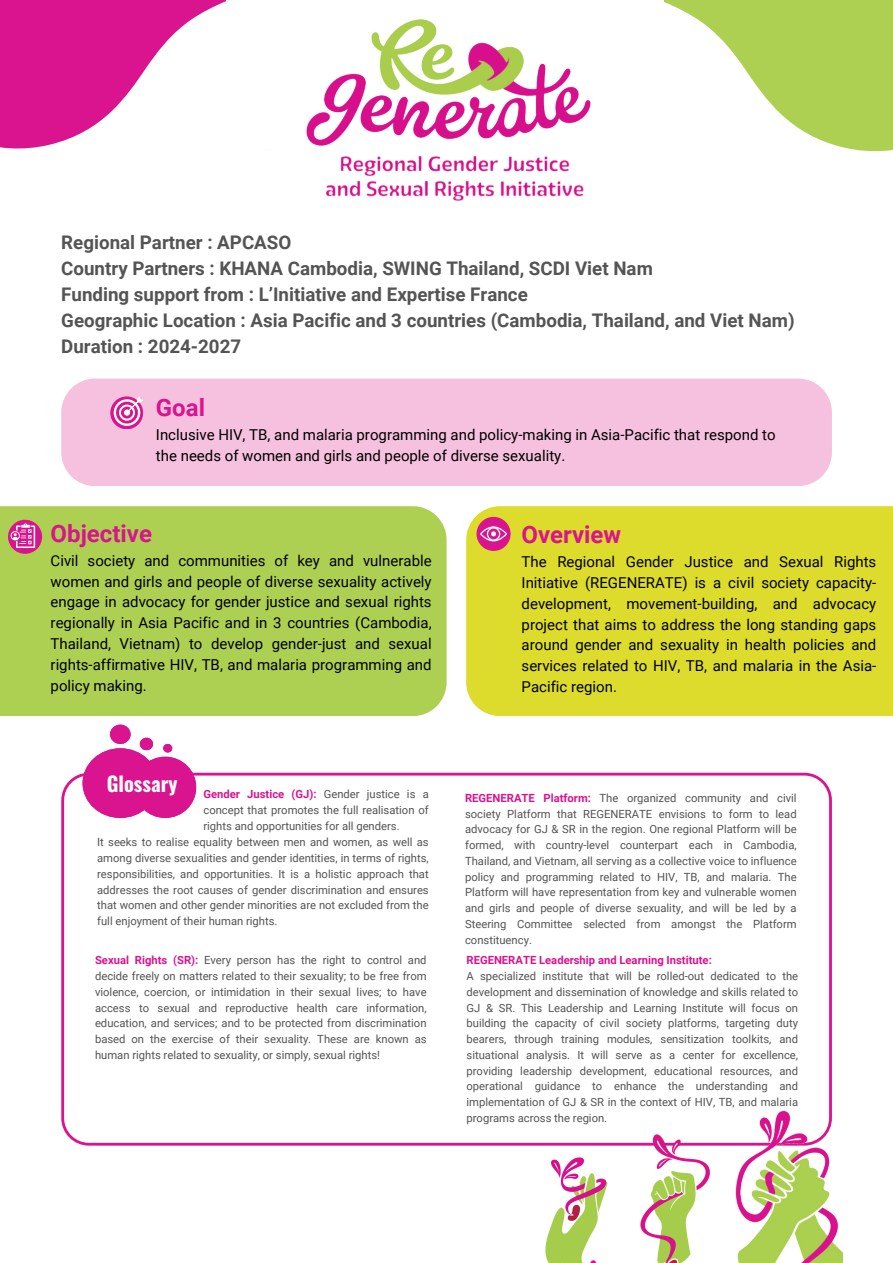
<style>
.page{position:relative;width:893px;height:1263px;background:#fff}
.page>*{position:absolute;margin:0;border:0;box-sizing:border-box;transform-origin:0 0}
.t1{font:700 24px "Roboto";color:#da138e}
.t2{font:700 20.25px "Oswald";color:#fff}
.t3{font:700 18.75px/25.9px "Roboto";color:#545454}
.t4{font:15px/20.9px "Roboto";color:#000;text-align:justify}
.t5{font:11.25px/15.8px "Roboto";color:#545454;text-align:justify}
.t6{font:700 11.25px "Roboto";color:#da138e}
.s1{font-weight:700;color:#da138e}
</style>
<div class="page">
<img style="left:306px;top:19px;width:285px;height:127px">
<svg style="left:0;top:0;width:226px;height:149px"></svg>
<svg style="left:665px;top:1px;width:228px;height:151px"></svg>
<div style="left:466px;top:506px;width:427px;height:210px;background:#dddb2b"></div>
<div style="left:476px;top:517px;width:34px;height:34px;background:#da138e;border-radius:50%"></div>
<svg style="left:480px;top:526px;width:27px;height:15px"></svg>
<div style="left:0;top:506px;width:446px;height:210px;background:#add053"></div>
<svg style="left:8px;top:520px;width:34px;height:34px"></svg>
<svg style="left:11px;top:523px;width:24px;height:25px"></svg>
<div style="left:61px;top:379px;width:771px;height:107px;background:#f5c1de"></div>
<svg style="left:110px;top:396px;width:33px;height:33px"></svg>
<svg style="left:114px;top:396px;width:29px;height:30px"></svg>
<svg style="left:61px;top:773px;width:771px;height:372px"></svg>
<svg style="left:83px;top:725px;width:113px;height:93px"></svg>
<img style="left:731px;top:1108px;width:112px;height:155px">
<img style="left:633px;top:1127px;width:85px;height:136px">
<img style="left:545px;top:1157px;width:63px;height:106px">
<img style="left:325px;top:150px;width:342px;height:51px">
<p class="t3" style="left:61px;top:230px;width:735px">Regional Partner : APCASO<br>Country Partners : KHANA Cambodia, SWING Thailand, SCDI Viet Nam<br>Funding support from : L’Initiative and Expertise France<br>Geographic Location : Asia Pacific and 3 countries (Cambodia, Thailand, and Viet Nam)<br>Duration : 2024-2027</p>
<p class="t1" style="left:156px;top:393px;width:51px">Goal</p>
<p class="t4" style="left:156px;top:424px;width:621px">Inclusive HIV, TB, and malaria programming and policy-making in Asia-Pacific that respond to the needs of women and girls and people of diverse sexuality.</p>
<p class="t1" style="left:51px;top:519px;width:103px">Objective</p>
<p class="t4" style="left:51px;top:550px;width:382px">Civil society and communities of key and vulnerable women and girls and people of diverse sexuality actively engage in advocacy for gender justice and sexual rights regionally in Asia Pacific and in 3 countries (Cambodia, Thailand, Vietnam) to develop gender-just and sexual rights-affirmative HIV, TB, and malaria programming and policy making.</p>
<p class="t2" style="left:107px;top:767px;width:72px">Glossary</p>
<p class="t5" style="left:203px;top:786px;width:227px"><span class="s1">Gender Justice (GJ):</span> Gender justice is a concept that promotes the full realisation of rights and opportunities for all genders.</p>
<p class="t5" style="left:97px;top:835px;width:333px">It seeks to realise equality between men and women, as well as among diverse sexualities and gender identities, in terms of rights, responsibilities, and opportunities. It is a holistic approach that addresses the root causes of gender discrimination and ensures that women and other gender minorities are not excluded from the full enjoyment of their human rights.</p>
<h2 class="t5" style="left:95px;top:952px;width:333px"><span class="s1">Sexual Rights (SR):</span> Every person has the right to control and decide freely on matters related to their sexuality; to be free from violence, coercion, or intimidation in their sexual lives; to have access to sexual and reproductive health care information, education, and services; and to be protected from discrimination based on the exercise of their sexuality. These are known as human rights related to sexuality, or simply, sexual rights!</h2>
<h2 class="t1" style="left:521px;top:521px;width:101px">Overview</h2>
<h2 class="t4" style="left:521px;top:552px;width:356px">The Regional Gender Justice and Sexual Rights Initiative (REGENERATE) is a civil society capacity&shy;development, movement-building, and advocacy project that aims to address the long standing gaps around gender and sexuality in health policies and services related to HIV, TB, and malaria in the Asia-Pacific region.</h2>
<h1 class="t5" style="left:465px;top:790px;width:333px"><span class="s1">REGENERATE Platform:</span> The organized community and civil society Platform that REGENERATE envisions to form to lead advocacy for GJ &amp; SR in the region. One regional Platform will be formed, with country-level counterpart each in Cambodia, Thailand, and Vietnam, all serving as a collective voice to influence policy and programming related to HIV, TB, and malaria. The Platform will have representation from key and vulnerable women and girls and people of diverse sexuality, and will be led by a Steering Committee selected from amongst the Platform constituency.</h1>
<p class="t6" style="left:466px;top:954px;width:247px">REGENERATE Leadership and Learning Institute:</p>
<p class="t5" style="left:466px;top:968px;width:333px">A specialized institute that will be rolled-out dedicated to the development and dissemination of knowledge and skills related to GJ &amp; SR. This Leadership and Learning Institute will focus on building the capacity of civil society platforms, targeting duty bearers, through training modules, sensitization toolkits, and situational analysis. It will serve as a center for excellence, providing leadership development, educational resources, and operational guidance to enhance the understanding and implementation of GJ &amp; SR in the context of HIV, TB, and malaria programs across the region.</p>
</div>
